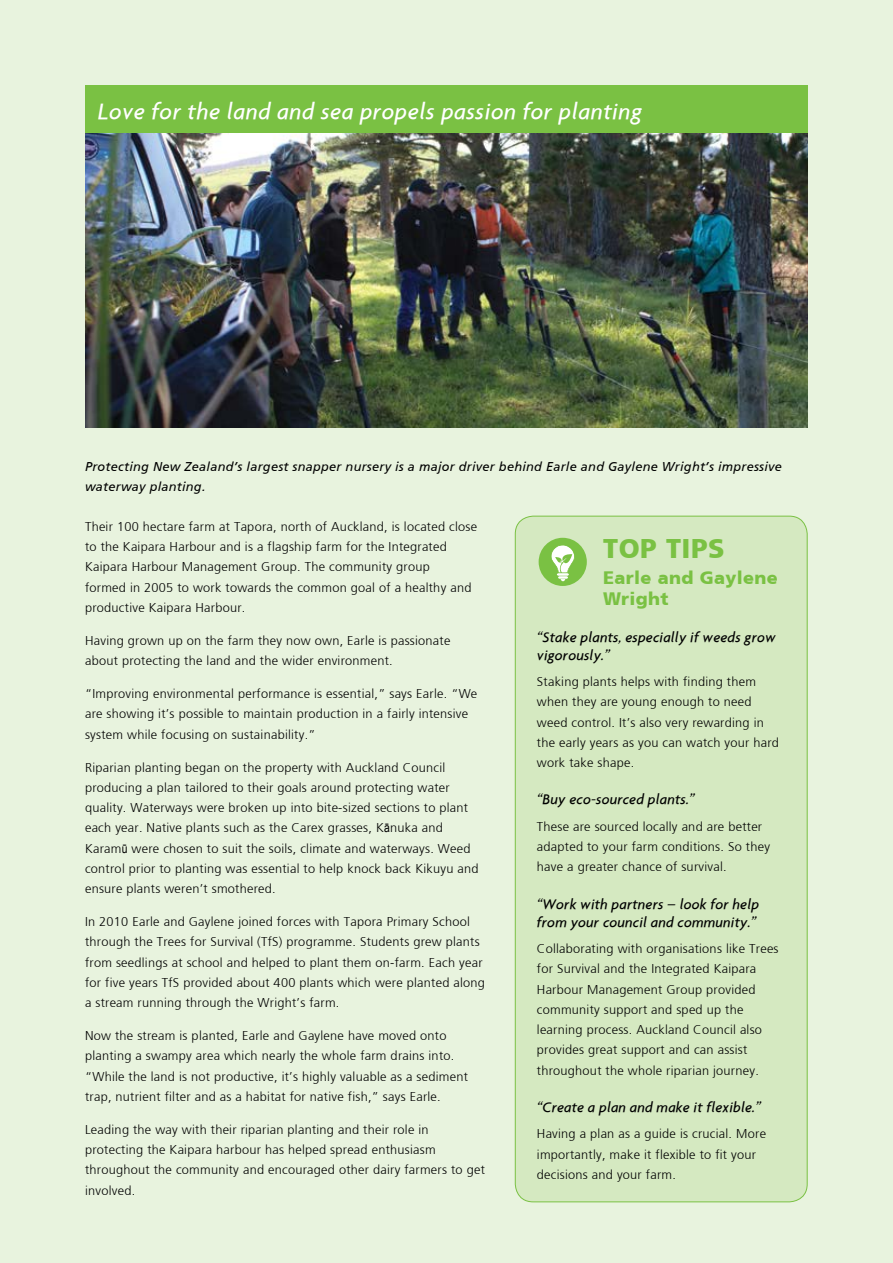
<style>
.page{position:relative;width:893px;height:1263px;background:#e8f3de}
.page>*{position:absolute;margin:0;border:0;box-sizing:border-box;transform-origin:0 0}
.t1{font:900 27px "Frutiger CE";letter-spacing:.02em;color:#7ac143}
.t2{font:italic 500 24px "Agenda";letter-spacing:.02em;color:#fff}
.t3{font:900 18px/21px "Frutiger CE";letter-spacing:.02em;color:#7ac143}
.t4{font:italic 500 15px/18px "Agenda";letter-spacing:.01em;color:#000}
.t5{font:300 12.75px/20.2px "Frutiger";letter-spacing:.02em;color:#000}
.t6{font:italic 12.75px/20.2px "Frutiger";letter-spacing:.02em;color:#000}
.s1{font-family:"Arial Narrow";font-weight:400}
</style>
<div class="page">
<div style="left:515px;top:516px;width:292px;height:686px;background:#d5e9c1;border-radius:18px"></div>
<div style="left:539px;top:538px;width:48px;height:48px;background:#7ac143;border-radius:50%"></div>
<svg style="left:551px;top:545px;width:24px;height:36px"></svg>
<img style="left:85px;top:119px;width:723px;height:308px">
<div style="left:85px;top:85px;width:722px;height:47px;background:#7ac143"></div>
<hr style="left:892px;top:0;width:1px;height:1263px;background:#eff6e8">
<h2 class="t2" style="left:98px;top:97px;width:546px">Love for the land and sea propels passion for planting</h2>
<p class="t6" style="left:85px;top:456px;width:698px">Protecting New Zealand’s largest snapper nursery is a major driver behind Earle and Gaylene Wright’s impressive waterway planting.</p>
<p class="t5" style="left:85px;top:516px;width:394px">Their 100 hectare farm at Tapora, north of Auckland, is located close to the Kaipara Harbour and is a flagship farm for the Integrated Kaipara Harbour Management Group. The community group<br>formed in 2005 to work towards the common goal of a healthy and productive Kaipara Harbour.</p>
<p class="t5" style="left:85px;top:630px;width:367px">Having grown up on the farm they now own, Earle is passionate about protecting the land and the wider environment.</p>
<p class="t5" style="left:85px;top:684px;width:394px">“Improving environmental performance is essential,” says Earle. “We are showing it’s possible to maintain production in a fairly intensive system while focusing on sustainability.”</p>
<p class="t5" style="left:85px;top:757px;width:395px">Riparian planting began on the property with Auckland Council producing a plan tailored to their goals around protecting water quality. Waterways were broken up into bite-sized sections to plant each year. Native plants such as the Carex grasses, K<span class="s1">ā</span>nuka and Karam<span class="s1">ū</span> were chosen to suit the soils, climate and waterways. Weed control prior to planting was essential to help knock back Kikuyu and ensure plants weren’t smothered.</p>
<p class="t5" style="left:85px;top:912px;width:401px">In 2010 Earle and Gaylene joined forces with Tapora Primary School through the Trees for Survival (TfS) programme. Students grew plants from seedlings at school and helped to plant them on-farm. Each year for five years TfS provided about 400 plants which were planted along a stream running through the Wright’s farm.</p>
<p class="t5" style="left:85px;top:1026px;width:384px">Now the stream is planted, Earle and Gaylene have moved onto planting a swampy area which nearly the whole farm drains into. “While the land is not productive, it’s highly valuable as a sediment trap, nutrient filter and as a habitat for native fish,” says Earle.</p>
<p class="t5" style="left:85px;top:1119px;width:401px">Leading the way with their riparian planting and their role in protecting the Kaipara harbour has helped spread enthusiasm throughout the community and encouraged other dairy farmers to get involved.</p>
<h1 class="t1" style="left:603px;top:532px;width:123px">TOP TIPS</h1>
<h3 class="t3" style="left:603px;top:567px;width:176px">Earle and Gaylene<br>Wright</h3>
<p class="t4" style="left:537px;top:627px;width:240px">“Stake plants, especially if weeds grow vigorously.”</p>
<p class="t5" style="left:537px;top:672px;width:244px">Staking plants helps with finding them when they are young enough to need weed control. It’s also very rewarding in the early years as you can watch your hard work take shape.</p>
<p class="t4" style="left:537px;top:790px;width:159px">“Buy eco-sourced plants.”</p>
<p class="t5" style="left:537px;top:816px;width:235px">These are sourced locally and are better adapted to your farm conditions. So they have a greater chance of survival.</p>
<p class="t4" style="left:537px;top:894px;width:224px">“Work with partners – look for help from your council and community.”</p>
<p class="t5" style="left:537px;top:939px;width:243px">Collaborating with organisations like Trees for Survival and the Integrated Kaipara Harbour Management Group provided community support and sped up the learning process. Auckland Council also provides great support and can assist throughout the whole riparian journey.</p>
<p class="t4" style="left:537px;top:1098px;width:225px">“Create a plan and make it flexible.”</p>
<p class="t5" style="left:537px;top:1124px;width:231px">Having a plan as a guide is crucial. More importantly, make it flexible to fit your decisions and your farm.</p>
</div>
